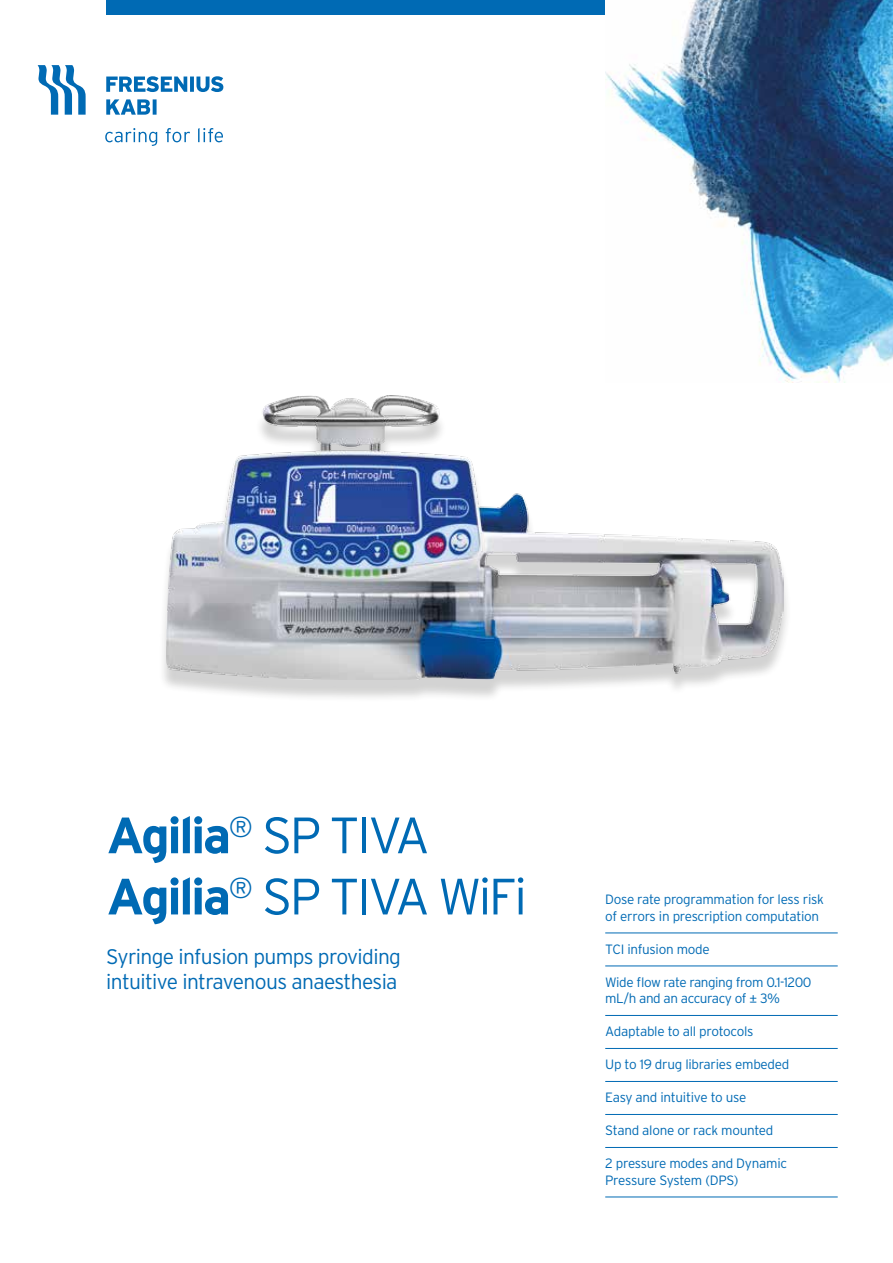
<style>
.page{position:relative;width:893px;height:1263px;background:#fff}
.page>*{position:absolute;margin:0;border:0;box-sizing:border-box;transform-origin:0 0}
.t1{font:300 51px/61.2px "Interstate OT";letter-spacing:-.05em;color:#006ab4}
.t2{font:300 21px/25.5px "Interstate OT";letter-spacing:-.03em;color:#006ab4}
.t3{font:300 13.5px/16.5px "Interstate OT";letter-spacing:-.02em;color:#006ab4}
.s1{font-weight:700}
</style>
<div class="page">
<svg style="left:38px;top:65px;width:48px;height:50px"></svg>
<svg style="left:106px;top:99px;width:51px;height:16px"></svg>
<svg style="left:106px;top:76px;width:117px;height:16px"></svg>
<svg style="left:105px;top:128px;width:118px;height:18px"></svg>
<div style="left:106px;top:0;width:499px;height:15px;background:#006ab4"></div>
<img style="left:605px;top:0;width:288px;height:383px">
<hr style="left:605px;top:933px;width:233px;height:1px;background:#006ab4">
<hr style="left:605px;top:966px;width:233px;height:1px;background:#006ab4">
<hr style="left:605px;top:1015px;width:233px;height:1px;background:#006ab4">
<hr style="left:605px;top:1048px;width:233px;height:1px;background:#006ab4">
<hr style="left:605px;top:1081px;width:233px;height:1px;background:#006ab4">
<hr style="left:605px;top:1114px;width:233px;height:1px;background:#006ab4">
<hr style="left:605px;top:1147px;width:233px;height:1px;background:#006ab4">
<hr style="left:605px;top:1197px;width:233px;height:1px;background:#006ab4">
<div style="left:158px;top:402px;width:634px;height:300px;background:#1d1d1b;opacity:.2"></div>
<img style="left:166px;top:395px;width:618px;height:284px">
<h1 class="t1" style="left:106px;top:805px;width:422px"><span class="s1">Agilia</span><sup>®</sup> SP TIVA<br><span class="s1">Agilia</span><sup>®</sup> SP TIVA WiFi</h1>
<h2 class="t2" style="left:106px;top:944px;width:296px">Syringe infusion pumps providing intuitive intravenous anaesthesia</h2>
<p class="t3" style="left:605px;top:891px;width:220px">Dose rate programmation for less risk of errors in prescription computation</p>
<p class="t3" style="left:605px;top:941px;width:106px">TCI infusion mode</p>
<p class="t3" style="left:605px;top:974px;width:208px">Wide flow rate ranging from 0.1-1200 mL/h and an accuracy of ± 3%</p>
<p class="t3" style="left:605px;top:1023px;width:150px">Adaptable to all protocols</p>
<p class="t3" style="left:605px;top:1056px;width:186px">Up to 19 drug libraries embeded</p>
<p class="t3" style="left:605px;top:1089px;width:143px">Easy and intuitive to use</p>
<p class="t3" style="left:605px;top:1122px;width:170px">Stand alone or rack mounted</p>
<p class="t3" style="left:605px;top:1155px;width:183px">2 pressure modes and Dynamic<br>Pressure System (DPS)</p>
</div>
